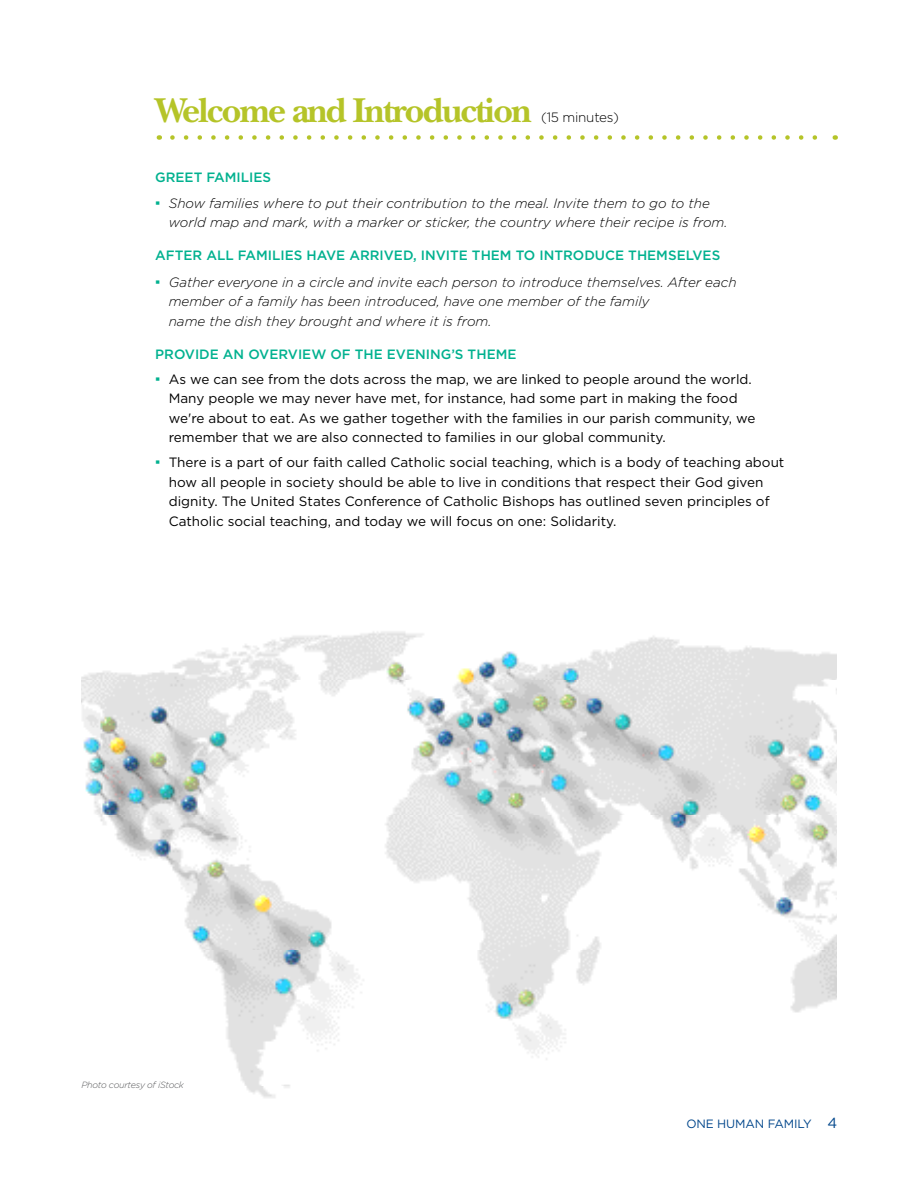
<style>
.page{position:relative;width:918px;height:1188px;background:#fff}
.page>*{position:absolute;margin:0;border:0;box-sizing:border-box;transform-origin:0 0}
.t1{font:700 36px "New Baskerville Std";letter-spacing:-.05em;color:#b5c428}
.t2{font:13.5px/19.5px "Gotham";color:#000}
.t3{font:italic 300 13.5px/19.5px "Gotham";color:#000}
.t4{font:500 13.5px "Gotham";color:#00b18f}
.t5{font:300 13.5px "Gotham";letter-spacing:-.02em;color:#000}
.t6{font:12px "Gotham";letter-spacing:-.01em;color:#00468b}
.t7{font:italic 300 9px "Gotham";letter-spacing:-.03em;color:#58595b}
.s1{font-family:"Times New Roman";font-weight:400;font-style:normal;font-size:15px;color:#00b18f}
.s2{font-family:"Times New Roman";font-size:15px;color:#00b18f}
.s3{font-size:14.7px}
</style>
<div class="page">
<svg style="left:172px;top:135px;width:646px;height:5px"></svg>
<img style="left:81px;top:631px;width:756px;height:467px">
<h1 class="t1" style="left:155px;top:89px;width:378px">Welcome and Introduction</h1>
<p class="t5" style="left:541px;top:108px;width:79px">(15 minutes)</p>
<p class="t4" style="left:155px;top:168px;width:117px">GREET FAMILIES</p>
<p class="t3" style="left:169px;top:193px;width:560px;text-indent:-13px"><span class="s1">▪</span> Show families where to put their contribution to the meal. Invite them to go to the world map and mark, with a marker or sticker, the country where their recipe is from.</p>
<p class="t4" style="left:155px;top:247px;width:567px">AFTER ALL FAMILIES HAVE ARRIVED, INVITE THEM TO INTRODUCE THEMSELVES</p>
<p class="t3" style="left:169px;top:272px;width:569px;text-indent:-13px"><span class="s1">▪</span> Gather everyone in a circle and invite each person to introduce themselves. After each member of a family has been introduced, have one member of the family<br>name the dish they brought and where it is from.</p>
<p class="t4" style="left:155px;top:345px;width:363px">PROVIDE AN OVERVIEW OF THE EVENING’S THEME</p>
<p class="t2" style="left:169px;top:369px;width:588px;text-indent:-13px"><span class="s2">▪</span> As we can see from the dots across the map, we are linked to people around the world.<br>Many people we may never have met, for instance, had some part in making the food we're about to eat. As we gather together with the families in our parish community, we remember that we are also connected to families in our global community.</p>
<p class="t2" style="left:169px;top:452px;width:617px;text-indent:-13px"><span class="s2">▪</span> There is a part of our faith called Catholic social teaching, which is a body of teaching about how all people in society should be able to live in conditions that respect their God given dignity. The United States Conference of Catholic Bishops has outlined seven principles of Catholic social teaching, and today we will focus on one: Solidarity.</p>
<p class="t7" style="left:82px;top:1079px;width:104px">Photo courtesy of iStock</p>
<p class="t6" style="left:686px;top:1116px;width:152px">ONE HUMAN FAMILY <span class="s3">4</span></p>
</div>
